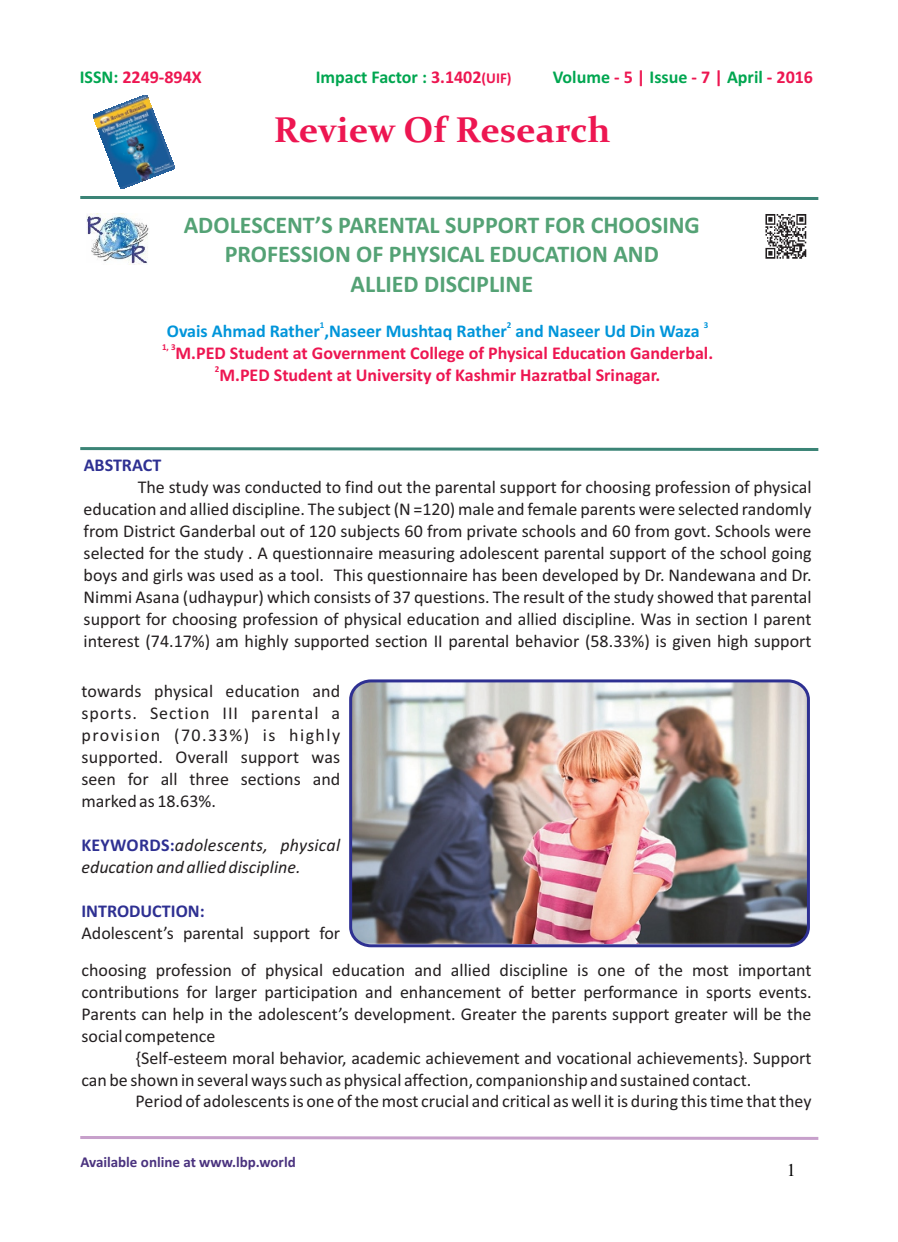
<style>
.page{position:relative;width:898px;height:1242px;background:#fff}
.page>*{position:absolute;margin:0;border:0;box-sizing:border-box;transform-origin:0 0}
.t1{font:700 36px "Constantia";color:#ed1651}
.t2{font:700 24px/29.2px "Calibri";color:#54a275;text-align:center}
.t3{font:18px/21.9px "Calibri";color:#231f20;text-align:justify}
.t4{font:700 18px "Calibri";color:#ed1651}
.t5{font:italic 18px/21.9px "Calibri";color:#231f20}
.t6{font:700 18px "Calibri";color:#0095da}
.t7{font:700 18px "Calibri";color:#00a650}
.t8{font:700 18px "Calibri";color:#2e3092}
.t9{font:18px "Times New Roman";color:#000}
.t10{font:700 15px "Calibri";color:#4a327e}
.t11{font:700 9px "Calibri";color:#ed1651}
.t12{font:700 9px "Calibri";color:#0095da}
.s1{color:#00a650}
.s2{color:#ed1651}
.s3{font-size:15px;color:#ed1651}
.s4{font-weight:700;font-style:normal;color:#2e3092}
</style>
<div class="page">
<img style="left:765px;top:214px;width:42px;height:45px">
<svg style="left:80px;top:1136px;width:739px;height:4px;background:#d4b7d7"></svg>
<svg style="left:80px;top:196px;width:739px;height:4px;background:#6ba298"></svg>
<svg style="left:80px;top:447px;width:739px;height:4px;background:#6ba297"></svg>
<img style="left:353px;top:683px;width:455px;height:261px">
<div style="left:349px;top:679px;width:460px;height:268px;border:3px solid #2e3092;border-radius:19px"></div>
<img style="left:87px;top:214px;width:62px;height:50px">
<img style="left:93px;top:95px;width:81px;height:93px">
<p class="t4" style="left:80px;top:69px;width:124px"><span class="s1">ISSN:</span> 2249-894X</p>
<p class="t7" style="left:315px;top:69px;width:197px">Impact Factor : <span class="s2">3.1402</span><span class="s3">(UIF)</span></p>
<p class="t7" style="left:552px;top:69px;width:262px">Volume <span class="s2">- 5 |</span> Issue <span class="s2">- 7 |</span> April <span class="s2">- 2016</span></p>
<h1 class="t1" style="left:274px;top:115px;width:338px">Review Of Research</h1>
<h2 class="t2" style="left:184px;top:212px;width:517px">ADOLESCENT’S PARENTAL SUPPORT FOR CHOOSING<br>PROFESSION OF PHYSICAL EDUCATION AND<br>ALLIED DISCIPLINE</h2>
<p class="t12" style="left:320px;top:321px;width:6px">1</p>
<p class="t12" style="left:506px;top:321px;width:6px">2</p>
<p class="t12" style="left:703px;top:321px;width:6px">3</p>
<p class="t6" style="left:167px;top:323px;width:534px">Ovais Ahmad Rather ,Naseer Mushtaq Rather and Naseer Ud Din Waza</p>
<p class="t11" style="left:162px;top:343px;width:15px">1, 3</p>
<p class="t4" style="left:175px;top:345px;width:539px">M.PED Student at Government College of Physical Education Ganderbal.</p>
<p class="t11" style="left:215px;top:365px;width:6px">2</p>
<p class="t4" style="left:219px;top:367px;width:442px">M.PED Student at University of Kashmir Hazratbal Srinagar.</p>
<p class="t8" style="left:84px;top:457px;width:79px">ABSTRACT</p>
<p class="t3" style="left:84px;top:477px;width:729px;text-indent:54px">The study was conducted to find out the parental support for choosing profession of physical education and allied discipline. The subject (N =120) male and female parents were selected randomly from District Ganderbal out of 120 subjects 60 from private schools and 60 from govt. Schools were selected for the study . A questionnaire measuring adolescent parental support of the school going boys and girls was used as a tool. This questionnaire has been developed by Dr. Nandewana and Dr.<br>Nimmi Asana (udhaypur) which consists of 37 questions. The result of the study showed that parental support for choosing profession of physical education and allied discipline. Was in section I parent interest (74.17%) am highly supported section II parental behavior (58.33%) is given high support</p>
<p class="t3" style="left:81px;top:681px;width:260px">towards physical education and sports. Section III parental a provision (70.33%) is highly supported. Overall support was seen for all three sections and marked as 18.63%.</p>
<p class="t5" style="left:81px;top:835px;width:260px"><span class="s4">KEYWORDS:</span>adolescents, physical education and allied discipline.</p>
<p class="t8" style="left:81px;top:903px;width:125px">INTRODUCTION:</p>
<p class="t3" style="left:81px;top:923px;width:260px">Adolescent’s parental support for</p>
<p class="t3" style="left:81px;top:960px;width:731px">choosing profession of physical education and allied discipline is one of the most important contributions for larger participation and enhancement of better performance in sports events.<br>Parents can help in the adolescent’s development. Greater the parents support greater will be the social competence</p>
<p class="t3" style="left:81px;top:1048px;width:731px;text-indent:54px">{Self-esteem moral behavior, academic achievement and vocational achievements}. Support can be shown in several ways such as physical affection, companionship and sustained contact.</p>
<p class="t3" style="left:135px;top:1092px;width:677px">Period of adolescents is one of the most crucial and critical as well it is during this time that they</p>
<p class="t10" style="left:80px;top:1155px;width:217px">Available online at www.lbp.world</p>
<p class="t9" style="left:786px;top:1163px;width:10px">1</p>
</div>
